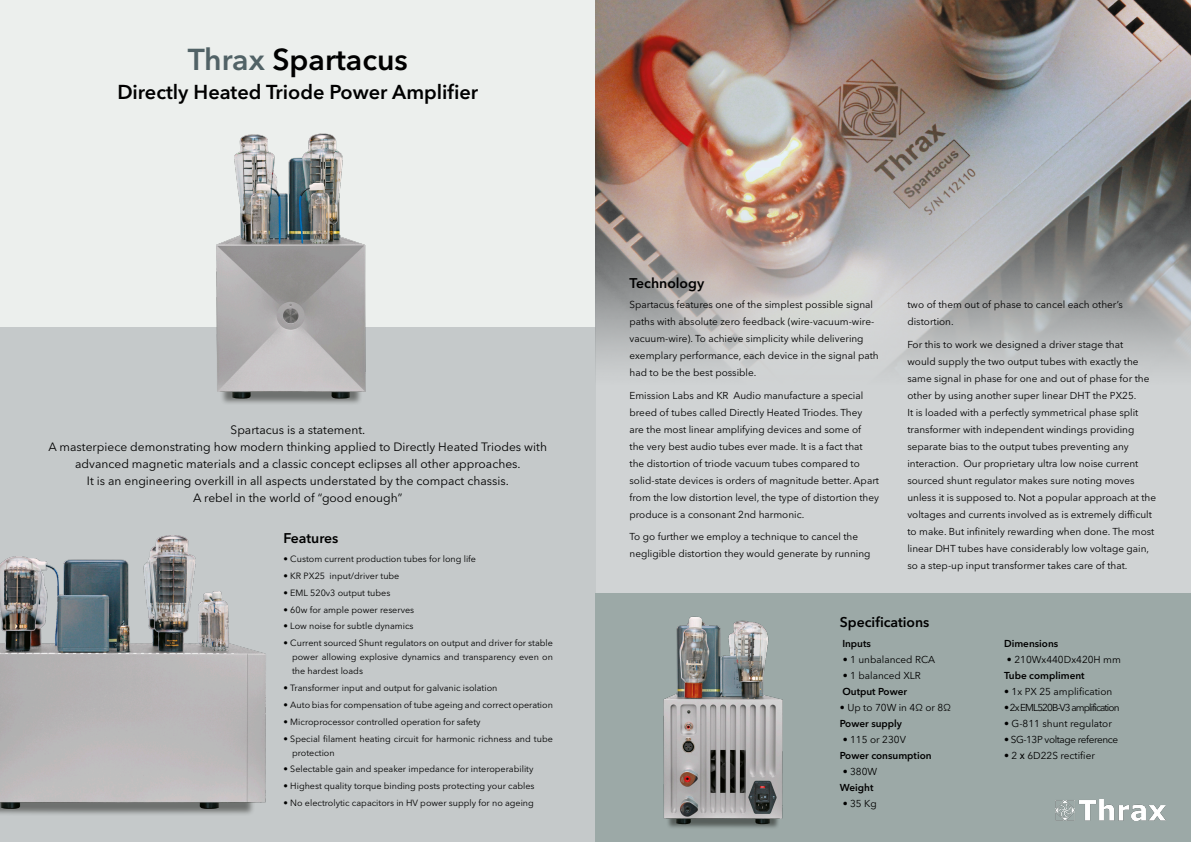
<style>
.page{position:relative;width:1191px;height:842px;background:#fff}
.page>*{position:absolute;margin:0;border:0;box-sizing:border-box;transform-origin:0 0}
.t1{font:600 30px "Avenir Next LT Pro";color:#000}
.t2{font:600 20px "Avenir Next LT Pro";color:#000}
.t3{font:600 14px "Avenir Next LT Pro";color:#000}
.t4{font:12px/17px "Avenir Next LT Pro";color:#000;text-align:center}
.t5{font:10px/17px "Avenir Next LT Pro";color:#000}
.t6{font:600 10px "Avenir Next LT Pro";color:#000}
.t7{font:10px "Avenir Next LT Pro";letter-spacing:-.09em;color:#000}
.t8{font:10px "Avenir Next LT Pro";letter-spacing:-.04em;color:#000}
.t9{font:9px/14px "Avenir Next LT Pro";color:#000;text-align:justify}
.s1{color:#516266}
.s2{font-family:"Arial"}
</style>
<div class="page">
<div style="left:0;top:326px;width:595px;height:516px;background:#c5c9ca"></div>
<div style="left:0;top:0;width:595px;height:326px;background:#ecefed"></div>
<img style="left:174px;top:133px;width:233px;height:271px">
<div style="left:595px;top:0;width:596px;height:593px;background:#d0d3d4"></div>
<div style="left:595px;top:593px;width:596px;height:249px;background:#9ca9a7"></div>
<img style="left:1055px;top:800px;width:110px;height:20px">
<img style="left:595px;top:0;width:596px;height:385px">
<img style="left:663px;top:616px;width:120px;height:212px">
<img style="left:0;top:536px;width:266px;height:279px">
<p class="t1" style="left:188px;top:41px;width:222px"><span class="s1">Thrax</span> Spartacus</p>
<p class="t2" style="left:117px;top:80px;width:362px">Directly Heated Triode Power Amplifier</p>
<p class="t4" style="left:230px;top:421px;width:136px">Spartacus is a statement.</p>
<p class="t4" style="left:48px;top:438px;width:500px">A masterpiece demonstrating how modern thinking applied to Directly Heated Triodes with advanced magnetic materials and a classic concept eclipses all other approaches.</p>
<p class="t4" style="left:87px;top:472px;width:423px">It is an engineering overkill in all aspects understated by the compact chassis.</p>
<p class="t4" style="left:193px;top:489px;width:211px">A rebel in the world of “good enough”</p>
<p class="t3" style="left:283px;top:530px;width:56px">Features</p>
<p class="t9" style="left:283px;top:552px;width:194px">• Custom current production tubes for long life</p>
<p class="t9" style="left:283px;top:569px;width:117px">• KR PX25 input/driver tube</p>
<p class="t9" style="left:283px;top:586px;width:108px">• EML 520v3 output tubes</p>
<p class="t9" style="left:283px;top:602px;width:132px">• 60w for ample power reserves</p>
<p class="t9" style="left:283px;top:619px;width:131px">• Low noise for subtle dynamics</p>
<p class="t9" style="left:292px;top:636px;width:262px;text-indent:-9px">• Current sourced Shunt regulators on output and driver for stable power allowing explosive dynamics and transparency even on the hardest loads</p>
<p class="t9" style="left:283px;top:681px;width:215px">• Transformer input and output for galvanic isolation</p>
<p class="t9" style="left:283px;top:698px;width:271px">• Auto bias for compensation of tube ageing and correct operation</p>
<p class="t9" style="left:283px;top:715px;width:199px">• Microprocessor controlled operation for safety</p>
<p class="t9" style="left:292px;top:731px;width:262px;text-indent:-9px">• Special filament heating circuit for harmonic richness and tube protection</p>
<p class="t9" style="left:283px;top:762px;width:251px">• Selectable gain and speaker impedance for interoperability</p>
<p class="t9" style="left:283px;top:779px;width:252px">• Highest quality torque binding posts protecting your cables</p>
<p class="t9" style="left:283px;top:796px;width:252px">• No electrolytic capacitors in HV power supply for no ageing</p>
<p class="t3" style="left:629px;top:275px;width:76px">Technology</p>
<p class="t5" style="left:629px;top:296px;width:251px">Spartacus features one of the simplest possible signal paths with absolute zero feedback (wire-vacuum-wire&shy;vacuum-wire). To achieve simplicity while delivering exemplary performance, each device in the signal path had to be the best possible.</p>
<p class="t5" style="left:629px;top:387px;width:251px">Emission Labs and KR Audio manufacture a special breed of tubes called Directly Heated Triodes. They are the most linear amplifying devices and some of<br>the very best audio tubes ever made. It is a fact that the distortion of triode vacuum tubes compared to solid-state devices is orders of magnitude better. Apart from the low distortion level, the type of distortion they produce is a consonant 2nd harmonic.</p>
<p class="t5" style="left:629px;top:528px;width:242px">To go further we employ a technique to cancel the negligible distortion they would generate by running</p>
<p class="t5" style="left:907px;top:296px;width:217px">two of them out of phase to cancel each other’s distortion.</p>
<p class="t5" style="left:907px;top:336px;width:250px">For this to work we designed a driver stage that<br>would supply the two output tubes with exactly the same signal in phase for one and out of phase for the other by using another super linear DHT the PX25.<br>It is loaded with a perfectly symmetrical phase split transformer with independent windings providing separate bias to the output tubes preventing any interaction. Our proprietary ultra low noise current sourced shunt regulator makes sure noting moves unless it is supposed to. Not a popular approach at the voltages and currents involved as is extremely difficult to make. But infinitely rewarding when done. The most linear DHT tubes have considerably low voltage gain, so a step-up input transformer takes care of that.</p>
<p class="t3" style="left:840px;top:613px;width:91px">Specifications</p>
<p class="t6" style="left:842px;top:637px;width:30px">Inputs</p>
<p class="t5" style="left:842px;top:651px;width:94px">• 1 unbalanced RCA</p>
<p class="t5" style="left:842px;top:667px;width:80px">• 1 balanced XLR</p>
<p class="t6" style="left:842px;top:685px;width:66px">Output Power</p>
<p class="t5" style="left:840px;top:699px;width:112px">• Up to 70W in 4Ω or 8Ω</p>
<p class="t6" style="left:840px;top:717px;width:64px">Power supply</p>
<p class="t5" style="left:842px;top:731px;width:65px">• 115 or 230V</p>
<p class="t6" style="left:840px;top:749px;width:93px">Power consumption</p>
<p class="t5" style="left:842px;top:763px;width:36px">• 380W</p>
<p class="t6" style="left:840px;top:781px;width:35px">Weight</p>
<p class="t5" style="left:842px;top:795px;width:36px">• 35 Kg</p>
<p class="t6" style="left:1004px;top:637px;width:56px">Dimensions</p>
<p class="t5" style="left:1007px;top:651px;width:116px">• 210Wx440Dx420H mm</p>
<p class="t6" style="left:1004px;top:669px;width:82px">Tube compliment</p>
<p class="t5" style="left:1004px;top:683px;width:110px">• 1x PX 25 amplification</p>
<p class="t7" style="left:1004px;top:701px;width:117px">• 2x EML520B-V3 amplification</p>
<p class="t5" style="left:1004px;top:715px;width:109px">• G-811 shunt regulator</p>
<p class="t8" style="left:1004px;top:733px;width:116px">• SG-13P voltage reference</p>
<p class="t5" style="left:1004px;top:747px;width:92px">• 2 <span class="s2">х</span> 6D22S rectifier</p>
</div>
